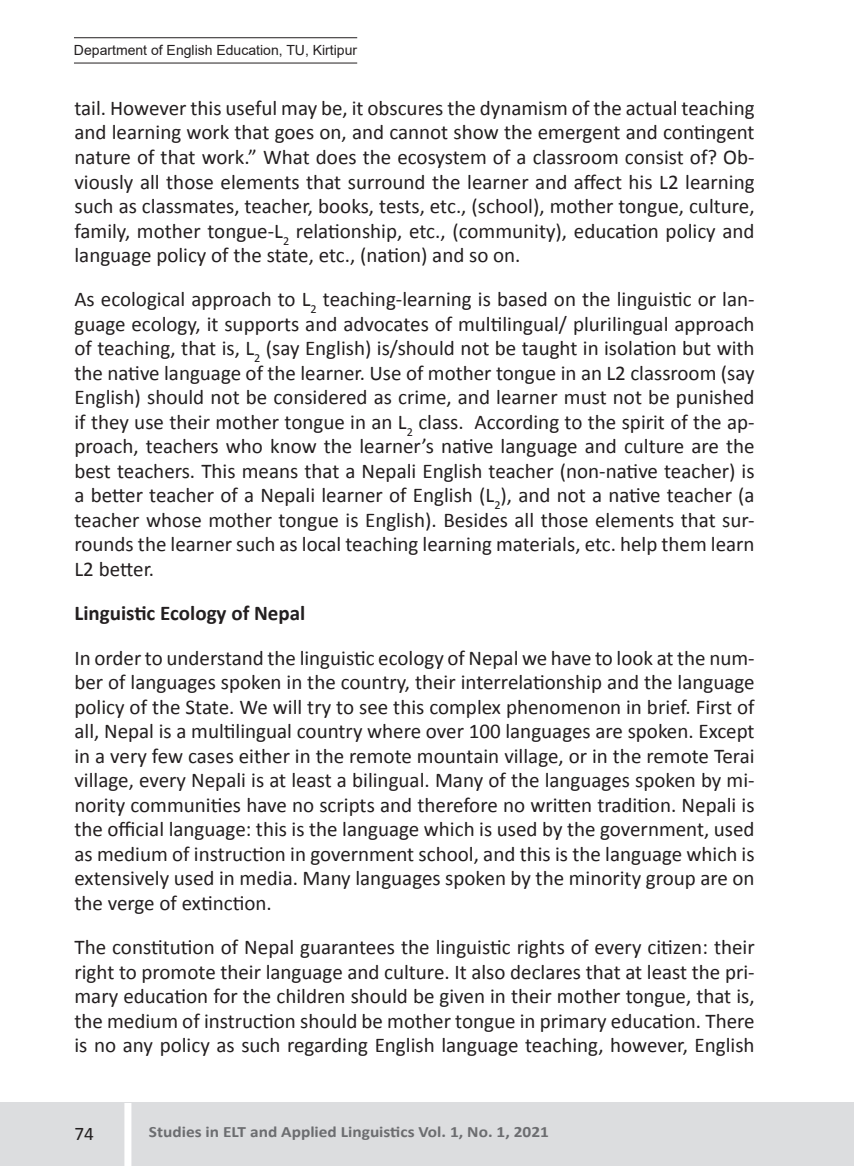
<style>
.page{position:relative;width:854px;height:1166px;background:#fff}
.page>*{position:absolute;margin:0;border:0;box-sizing:border-box;transform-origin:0 0}
.t1{font:21px/24.5px "Calibri";color:#231f20;text-align:justify}
.Sub_Heading{font:700 21px "Calibri";color:#231f20}
.t2{font:19.25px "Calibri";color:#231f20}
.t3{font:700 15.75px "Calibri";color:#6c6d70;scale:1.1 1}
.t4{font:14px "Arial";color:#231f20}
</style>
<div class="page">
<div style="left:0;top:1103px;width:853px;height:63px;background:#dcdddf"></div>
<div style="left:124px;top:1103px;width:7px;height:63px;background:#fff"></div>
<hr style="left:74px;top:63px;width:283px;height:1px;background:#231f20">
<hr style="left:74px;top:37px;width:283px;height:1px;background:#231f20">
<p class="t4" style="left:74px;top:40px;width:284px">Department of English Education, TU, Kirtipur</p>
<p class="t1" style="left:74px;top:96px;width:681px">tail. However this useful may be, it obscures the dynamism of the actual teaching and learning work that goes on, and cannot show the emergent and contingent nature of that work.” What does the ecosystem of a classroom consist of? Ob&shy;viously all those elements that surround the learner and affect his L2 learning such as classmates, teacher, books, tests, etc., (school), mother tongue, culture, family, mother tongue-L<sub>2</sub> relationship, etc., (community), education policy and language policy of the state, etc., (nation) and so on.</p>
<p class="t1" style="left:74px;top:287px;width:681px">As ecological approach to L<sub>2</sub> teaching-learning is based on the linguistic or lan&shy;guage ecology, it supports and advocates of multilingual/ plurilingual approach of teaching, that is, L<sub>2</sub> (say English) is/should not be taught in isolation but with the native language of the learner. Use of mother tongue in an L2 classroom (say English) should not be considered as crime, and learner must not be punished if they use their mother tongue in an L<sub>2</sub> class. According to the spirit of the ap&shy;proach, teachers who know the learner’s native language and culture are the best teachers. This means that a Nepali English teacher (non-native teacher) is a better teacher of a Nepali learner of English (L<sub>2</sub>), and not a native teacher (a teacher whose mother tongue is English). Besides all those elements that sur&shy;rounds the learner such as local teaching learning materials, etc. help them learn L2 better.</p>
<p class="Sub_Heading" style="left:74px;top:600px;width:232px">Linguistic Ecology of Nepal</p>
<p class="t1" style="left:74px;top:645px;width:681px">In order to understand the linguistic ecology of Nepal we have to look at the num&shy;ber of languages spoken in the country, their interrelationship and the language policy of the State. We will try to see this complex phenomenon in brief. First of all, Nepal is a multilingual country where over 100 languages are spoken. Except in a very few cases either in the remote mountain village, or in the remote Terai village, every Nepali is at least a bilingual. Many of the languages spoken by mi&shy;nority communities have no scripts and therefore no written tradition. Nepali is the official language: this is the language which is used by the government, used as medium of instruction in government school, and this is the language which is extensively used in media. Many languages spoken by the minority group are on the verge of extinction.</p>
<p class="t1" style="left:74px;top:935px;width:681px">The constitution of Nepal guarantees the linguistic rights of every citizen: their right to promote their language and culture. It also declares that at least the pri&shy;mary education for the children should be given in their mother tongue, that is, the medium of instruction should be mother tongue in primary education. There is no any policy as such regarding English language teaching, however, English</p>
<p class="t2" style="left:74px;top:1121px;width:21px">74</p>
<p class="t3" style="left:149px;top:1121px;width:365px">Studies in ELT and Applied Linguistics Vol. 1, No. 1, 2021</p>
</div>
